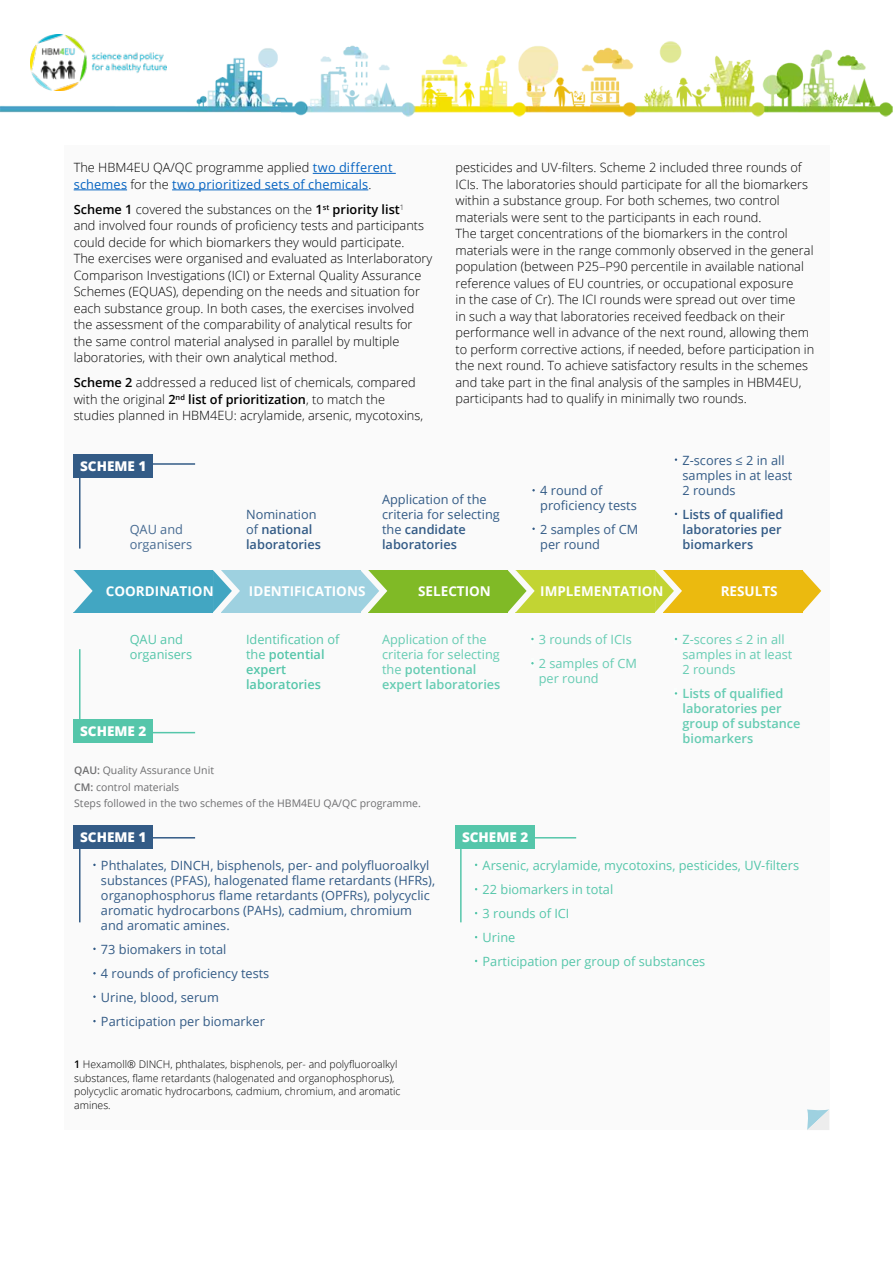
<style>
.page{position:relative;width:893px;height:1263px;background:#fff}
.page>*{position:absolute;margin:0;border:0;box-sizing:border-box;transform-origin:0 0}
.t1{font:700 13.5px "Open Sans";color:#fff}
.t2{font:800 13.5px "Open Sans";color:#fff}
.t3{font:300 12.75px/16.5px "Open Sans";color:#000}
.t4{font:12.75px/15px "Open Sans";color:#335b86}
.t5{font:12.75px/15px "Open Sans";color:#66ccb3}
.t6{font:12.75px/24px "Open Sans";color:#55c6aa}
.t7{font:12.75px/16.5px "Open Sans";letter-spacing:.015em;color:#0563c1}
.t8{font:600 12.75px/15px "Open Sans";color:#335b86}
.t9{font:600 12.75px/15px "Open Sans";color:#66ccb3}
.t10{font:600 12.75px/15px "Open Sans";color:#55c6aa}
.t11{font:12.75px/15px "Open Sans";color:#476b92}
.t12{font:300 10.5px/13.5px "Open Sans";color:#000}
.t13{font:10.5px/16.5px "Open Sans";color:#6e6e70}
.s1{font-weight:300;color:#000}
.s2{font-weight:600}
.s3{font-weight:400}
</style>
<div class="page">
<img style="left:0;top:41px;width:893px;height:75px">
<img style="left:31px;top:34px;width:135px;height:56px">
<div style="left:64px;top:145px;width:765px;height:985px;background:#fafafa"></div>
<svg style="left:807px;top:1109px;width:22px;height:21px"></svg>
<svg style="left:802px;top:570px;width:19px;height:42px"></svg>
<div style="left:663px;top:570px;width:139px;height:42px;background:#ebba0f"></div>
<svg style="left:655px;top:570px;width:27px;height:42px"></svg>
<div style="left:516px;top:570px;width:139px;height:42px;background:#c2d433"></div>
<svg style="left:508px;top:570px;width:27px;height:42px"></svg>
<div style="left:368px;top:570px;width:140px;height:42px;background:#80ba26"></div>
<svg style="left:360px;top:570px;width:27px;height:42px"></svg>
<div style="left:221px;top:570px;width:139px;height:42px;background:#9ed1e0"></div>
<svg style="left:213px;top:570px;width:27px;height:42px"></svg>
<div style="left:74px;top:570px;width:139px;height:42px;background:#42a6c2"></div>
<svg style="left:73px;top:570px;width:20px;height:42px"></svg>
<svg style="left:78px;top:463px;width:118px;height:86px"></svg>
<div style="left:74px;top:454px;width:79px;height:23px;background:#335b86"></div>
<svg style="left:78px;top:649px;width:118px;height:85px"></svg>
<div style="left:74px;top:720px;width:79px;height:23px;background:#55c6aa"></div>
<div style="left:456px;top:825px;width:79px;height:23px;background:#55c6aa"></div>
<div style="left:74px;top:825px;width:79px;height:23px;background:#335b86"></div>
<svg style="left:78px;top:837px;width:118px;height:86px"></svg>
<svg style="left:459px;top:837px;width:118px;height:86px"></svg>
<hr style="left:313px;top:173px;width:83px;height:1px;background:#0563c1">
<hr style="left:74px;top:190px;width:53px;height:1px;background:#0563c1">
<hr style="left:172px;top:190px;width:196px;height:1px;background:#0563c1">
<p class="t7" style="left:74px;top:159px;width:320px"><span class="s1">The HBM4EU QA/QC programme applied</span> two different schemes <span class="s1">for the</span> two prioritized sets of chemicals<span class="s1">.</span></p>
<p class="t3" style="left:74px;top:201px;width:360px"><span class="s2">Scheme 1</span> covered the substances on the <span class="s2">1</span><sup>st</sup> <span class="s2">priority list</span><sup>1<br></sup>and involved four rounds of proficiency tests and participants could decide for which biomarkers they would participate.<br>The exercises were organised and evaluated as Interlaboratory Comparison Investigations (ICI) or External Quality Assurance Schemes (EQUAS), depending on the needs and situation for each substance group. In both cases, the exercises involved the assessment of the comparability of analytical results for the same control material analysed in parallel by multiple laboratories, with their own analytical method.</p>
<p class="t3" style="left:74px;top:374px;width:351px"><span class="s2">Scheme 2</span> addressed a reduced list of chemicals, compared with the original <span class="s2">2</span><sup>nd</sup> <span class="s2">list of prioritization</span>, to match the studies planned in HBM4EU: acrylamide, arsenic, mycotoxins,</p>
<p class="t3" style="left:456px;top:159px;width:360px">pesticides and UV-filters. Scheme 2 included three rounds of ICIs. The laboratories should participate for all the biomarkers within a substance group. For both schemes, two control materials were sent to the participants in each round.<br>The target concentrations of the biomarkers in the control materials were in the range commonly observed in the general population (between P25–P90 percentile in available national reference values of EU countries, or occupational exposure<br>in the case of Cr). The ICI rounds were spread out over time<br>in such a way that laboratories received feedback on their performance well in advance of the next round, allowing them to perform corrective actions, if needed, before participation in the next round. To achieve satisfactory results in the schemes and take part in the final analysis of the samples in HBM4EU, participants had to qualify in minimally two rounds.</p>
<p class="t2" style="left:80px;top:456px;width:68px">SCHEME 1</p>
<p class="t11" style="left:130px;top:521px;width:64px">QAU and organisers</p>
<p class="t8" style="left:246px;top:506px;width:76px"><span class="s3">Nomination of</span> national laboratories</p>
<p class="t4" style="left:382px;top:491px;width:119px">Application of the criteria for selecting the <span class="s2">candidate laboratories</span></p>
<p class="t4" style="left:540px;top:482px;width:98px">4 round of proficiency tests</p>
<p class="t4" style="left:540px;top:521px;width:100px">2 samples of CM per round</p>
<p class="t4" style="left:682px;top:452px;width:111px">Z-scores ≤ 2 in all samples in at least<br>2 rounds</p>
<p class="t8" style="left:682px;top:506px;width:102px">Lists of qualified laboratories per biomarkers</p>
<p class="t1" style="left:106px;top:582px;width:109px">COORDINATION</p>
<p class="t1" style="left:249px;top:582px;width:118px">IDENTIFICATIONS</p>
<p class="t1" style="left:418px;top:582px;width:74px">SELECTION</p>
<p class="t1" style="left:540px;top:582px;width:125px">IMPLEMENTATION</p>
<p class="t1" style="left:721px;top:582px;width:58px">RESULTS</p>
<p class="t6" style="left:130px;top:631px;width:64px;line-height:15px">QAU and organisers</p>
<p class="t10" style="left:246px;top:631px;width:95px"><span class="s3">Identification of the</span> potential expert laboratories</p>
<p class="t2" style="left:80px;top:721px;width:68px">SCHEME 2</p>
<p class="t5" style="left:382px;top:631px;width:120px">Application of the criteria for selecting the <span class="s2">potentional expert laboratories</span></p>
<p class="t13" style="left:74px;top:762px;width:348px"><span class="s2">QAU:</span> Quality Assurance Unit<br><span class="s2">CM:</span> control materials<br>Steps followed in the two schemes of the HBM4EU QA/QC programme.</p>
<p class="t5" style="left:539px;top:627px;width:100px;line-height:24px">3 rounds of ICIs<br>2 samples of CM</p>
<p class="t5" style="left:539px;top:670px;width:61px">per round</p>
<p class="t5" style="left:682px;top:631px;width:111px">Z-scores ≤ 2 in all samples in at least<br>2 rounds</p>
<p class="t9" style="left:682px;top:685px;width:120px">Lists of qualified laboratories per group of substance biomarkers</p>
<p class="t2" style="left:80px;top:827px;width:68px">SCHEME 1</p>
<p class="t2" style="left:462px;top:827px;width:68px">SCHEME 2</p>
<p class="t4" style="left:101px;top:857px;width:336px">Phthalates, DINCH, bisphenols, per- and polyfluoroalkyl substances (PFAS), halogenated flame retardants (HFRs), organophosphorus flame retardants (OPFRs), polycyclic aromatic hydrocarbons (PAHs), cadmium, chromium and aromatic amines.</p>
<p class="t4" style="left:101px;top:937px;width:170px;line-height:24px">73 biomakers in total<br>4 rounds of proficiency tests<br>Urine, blood, serum<br>Participation per biomarker</p>
<p class="t6" style="left:483px;top:853px;width:318px">Arsenic, acrylamide, mycotoxins, pesticides, UV-filters<br>22 biomarkers in total<br>3 rounds of ICI<br>Urine<br>Participation per group of substances</p>
<p class="t12" style="left:74px;top:1057px;width:328px"><span class="s2">1</span> Hexamoll® DINCH, phthalates, bisphenols, per- and polyfluoroalkyl substances, flame retardants (halogenated and organophosphorus), polycyclic aromatic hydrocarbons, cadmium, chromium, and aromatic amines.</p>
</div>
